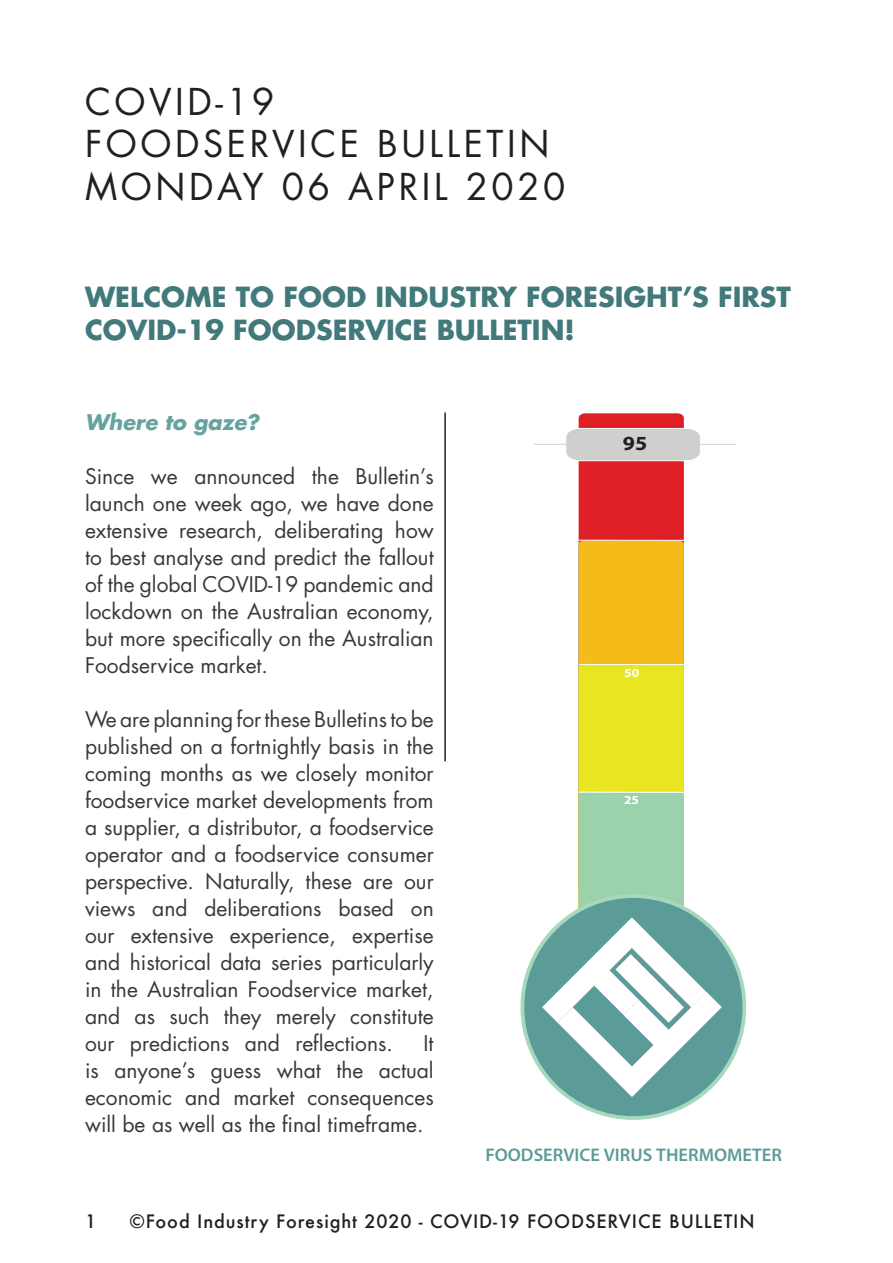
<style>
.page{position:relative;width:893px;height:1263px;background:#fff}
.page>*{position:absolute;margin:0;border:0;box-sizing:border-box;transform-origin:0 0}
.t1{font:36px/42.8px "Futura Std";letter-spacing:.1em;color:#231f20}
.t2{font:700 27px/33px "Futura Std";color:#42797b}
.t3{font:21px/27px "Futura Std";color:#393839;text-align:justify}
.t4{font:italic 700 21px "Futura Std";color:#65a39f}
.t5{font:700 20.1px "Myriad Pro";color:#231f20;scale:1.09 1}
.t6{font:600 18.3px "Myriad Pro";color:#5b9b98}
.t7{font:500 18px "Futura";letter-spacing:.05em;color:#231f20}
.t8{font:700 12.3px "Myriad Pro";color:#fff;scale:1.09 1}
</style>
<div class="page">
<hr style="left:444px;top:412px;width:2px;height:349px;background:#231f20">
<div style="left:579px;top:413px;width:105px;height:127px;background:#de1f26"></div>
<svg style="left:520px;top:937px;width:227px;height:183px"></svg>
<svg style="left:565px;top:428px;width:136px;height:33px;background:#d3d2d2"></svg>
<hr style="left:533px;top:444px;width:203px;height:1px;background:#d0d0cf">
<svg style="left:542px;top:540px;width:180px;height:557px"></svg>
<hr style="left:579px;top:540px;width:105px;height:1px;background:#fff">
<h1 class="t1" style="left:85px;top:81px;width:482px">COVID-19<br>FOODSERVICE BULLETIN<br>MONDAY 06 APRIL 2020</h1>
<p class="t2" style="left:85px;top:280px;width:707px">WELCOME TO FOOD INDUSTRY FORESIGHT’S FIRST<br>COVID-19 FOODSERVICE BULLETIN!</p>
<p class="t4" style="left:85px;top:408px;width:175px">Where to gaze?</p>
<p class="t3" style="left:85px;top:463px;width:350px">Since we announced the Bulletin’s launch one week ago, we have done extensive research, deliberating how to best analyse and predict the fallout of the global COVID-19 pandemic and lockdown on the Australian economy, but more specifically on the Australian Foodservice market.</p>
<p class="t3" style="left:85px;top:706px;width:350px">We are planning for these Bulletins to be published on a fortnightly basis in the coming months as we closely monitor foodservice market developments from a supplier, a distributor, a foodservice operator and a foodservice consumer perspective. Naturally, these are our views and deliberations based on our extensive experience, expertise and historical data series particularly in the Australian Foodservice market, and as such they merely constitute our predictions and reflections.</p>
<p class="t3" style="left:85px;top:1030px;width:350px;text-indent:339px">It is anyone’s guess what the actual economic and market consequences will be as well as the final timeframe.</p>
<p class="t5" style="left:623px;top:430px;width:24px">95</p>
<p class="t8" style="left:624px;top:664px;width:15px">50</p>
<p class="t8" style="left:624px;top:792px;width:15px">25</p>
<p class="t6" style="left:485px;top:1143px;width:298px">FOODSERVICE VIRUS THERMOMETER</p>
<p class="t7" style="left:85px;top:1209px;width:13px">1</p>
<p class="t7" style="left:129px;top:1209px;width:627px">©Food Industry Foresight 2020 - COVID-19 FOODSERVICE BULLETIN</p>
</div>
